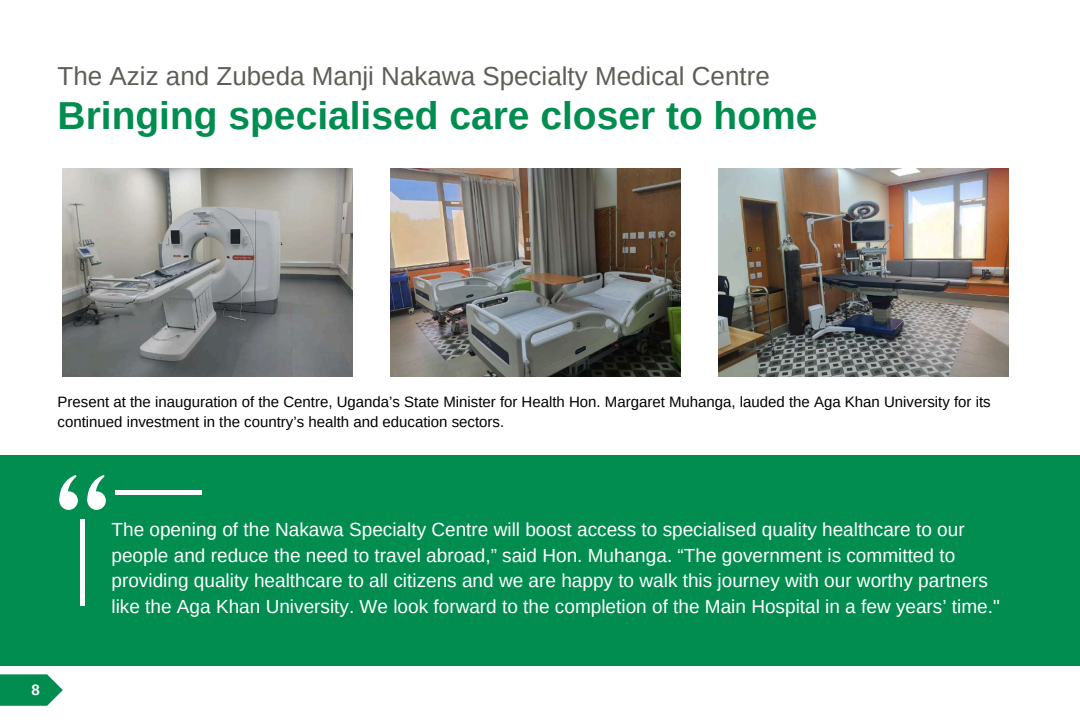
<style>
.page{position:relative;width:1080px;height:720px;background:#fff}
.page>*{position:absolute;margin:0;border:0;box-sizing:border-box;transform-origin:0 0}
.t1{font:700 39px "Arimo";color:#008d4f}
.t2{font:26px "Arimo";color:#5e5d57}
.t3{font:19px/25.5px "Arimo";color:#fff}
.t4{font:15px/20.2px "Arimo";color:#000}
.t5{font:700 15px "Arimo";color:#fff}
</style>
<div class="page">
<img style="left:719px;top:169px;width:289px;height:207px">
<svg style="left:0;top:674px;width:63px;height:32px;background:#249d68"></svg>
<img style="left:391px;top:169px;width:289px;height:207px">
<img style="left:63px;top:169px;width:289px;height:207px">
<div style="left:0;top:455px;width:1080px;height:211px;background:#008d4f"></div>
<svg style="left:87px;top:491px;width:19px;height:19px"></svg>
<svg style="left:87px;top:475px;width:18px;height:32px"></svg>
<svg style="left:59px;top:491px;width:19px;height:19px"></svg>
<svg style="left:59px;top:475px;width:18px;height:32px"></svg>
<div style="left:80px;top:520px;width:5px;height:86px;background:#fff"></div>
<hr style="left:116px;top:491px;width:86px;height:4px;background:#fff">
<h2 class="t2" style="left:58px;top:62px;width:714px">The Aziz and Zubeda Manji Nakawa Specialty Medical Centre</h2>
<h1 class="t1" style="left:58px;top:94px;width:761px">Bringing specialised care closer to home</h1>
<p class="t4" style="left:58px;top:391px;width:935px">Present at the inauguration of the Centre, Uganda’s State Minister for Health Hon. Margaret Muhanga, lauded the Aga Khan University for its continued investment in the country’s health and education sectors.</p>
<p class="t5" style="left:31px;top:681px;width:10px">8</p>
<p class="t3" style="left:112px;top:517px;width:890px">The opening of the Nakawa Specialty Centre will boost access to specialised quality healthcare to our people and reduce the need to travel abroad,” said Hon. Muhanga. “The government is committed to providing quality healthcare to all citizens and we are happy to walk this journey with our worthy partners like the Aga Khan University. We look forward to the completion of the Main Hospital in a few years’ time."</p>
</div>
